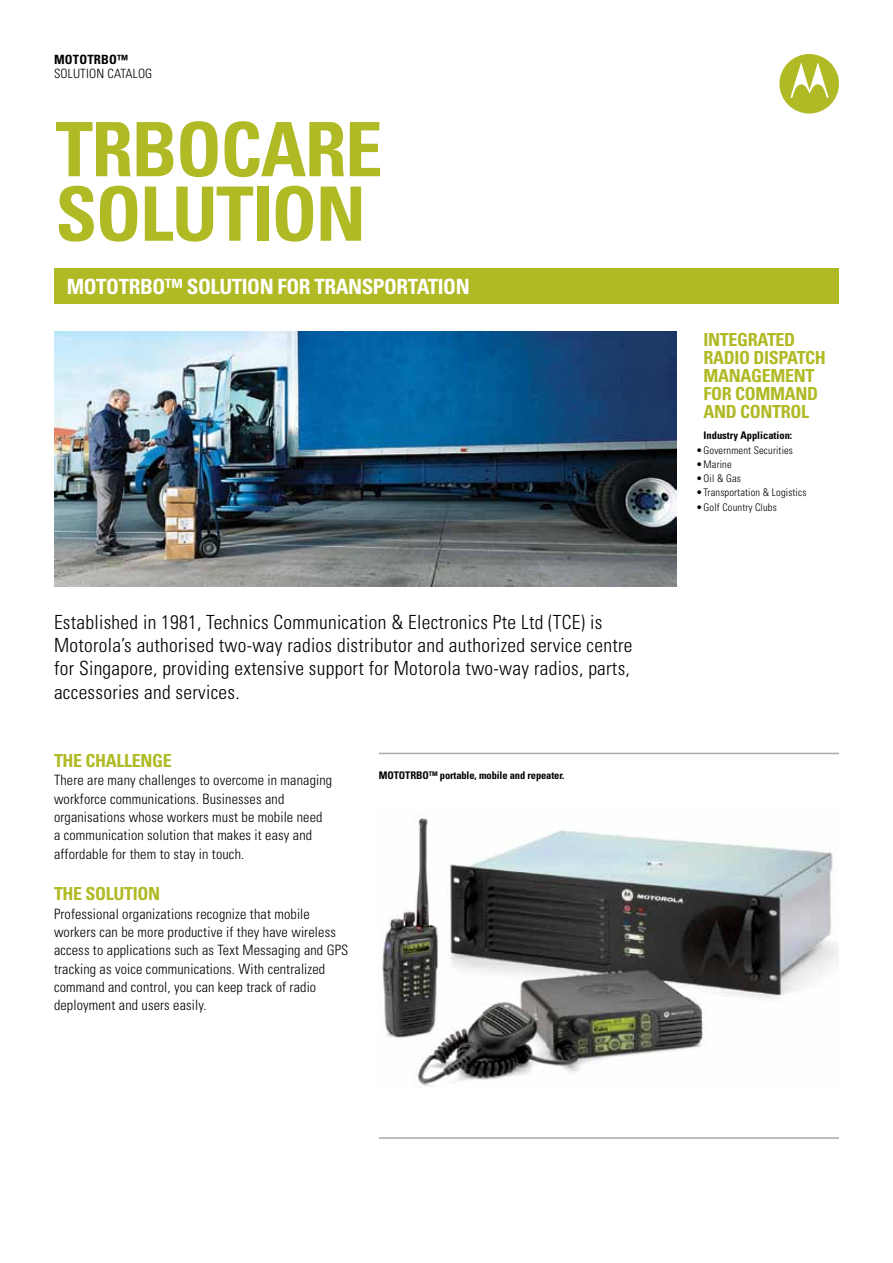
<style>
.page{position:relative;width:893px;height:1263px;background:#fff}
.page>*{position:absolute;margin:0;border:0;box-sizing:border-box;transform-origin:0 0}
.t1{font:700 condensed 75px/64.5px "Univers";letter-spacing:-.02em;color:#b0ba25}
.t2{font:700 condensed 21px "Univers";letter-spacing:-.02em;color:#fff}
.t3{font:300 condensed 19.5px/23.2px "Univers";letter-spacing:.015em;color:#000}
.t4{font:700 condensed 18px/18px "Univers";letter-spacing:-.02em;color:#b0ba25}
.t5{font:300 condensed 14.25px/18.3px "Univers";letter-spacing:.01em;color:#000}
.t6{font:300 condensed 12.75px "Univers";letter-spacing:.015em;color:#000}
.t7{font:700 condensed 12.75px "Univers";letter-spacing:.015em;color:#000}
.t8{font:300 condensed 10.5px "Univers";letter-spacing:.015em;color:#000}
.t9{font:700 condensed 10.5px "Univers";letter-spacing:-.01em;color:#000}
</style>
<div class="page">
<div style="left:779px;top:54px;width:60px;height:60px;background:#b0ba25;border-radius:50%"></div>
<svg style="left:790px;top:62px;width:39px;height:36px"></svg>
<div style="left:54px;top:269px;width:785px;height:35px;background:#b0ba25"></div>
<img style="left:54px;top:331px;width:622px;height:255px">
<hr style="left:379px;top:1137px;width:460px;height:2px;background:#afa9a6">
<img style="left:379px;top:818px;width:460px;height:269px">
<hr style="left:379px;top:753px;width:460px;height:1px;background:#afa9a6">
<p class="t7" style="left:54px;top:52px;width:76px">MOTOTRBO™</p>
<p class="t6" style="left:54px;top:66px;width:100px">SOLUTION CATALOG</p>
<h1 class="t1" style="left:56px;top:117px;width:329px">TRBOCARE<br>SOLUTION</h1>
<h2 class="t2" style="left:67px;top:274px;width:404px">MOTOTRBO™ SOLUTION FOR TRANSPORTATION</h2>
<p class="t3" style="left:54px;top:610px;width:580px">Established in 1981, Technics Communication &amp; Electronics Pte Ltd (TCE) is Motorola’s authorised two-way radios distributor and authorized service centre for Singapore, providing extensive support for Motorola two-way radios, parts, accessories and services.</p>
<p class="t4" style="left:54px;top:751px;width:119px">THE CHALLENGE</p>
<p class="t5" style="left:54px;top:771px;width:280px">There are many challenges to overcome in managing workforce communications. Businesses and organisations whose workers must be mobile need a communication solution that makes it easy and affordable for them to stay in touch.</p>
<p class="t4" style="left:54px;top:885px;width:108px">THE SOLUTION</p>
<p class="t5" style="left:54px;top:904px;width:296px">Professional organizations recognize that mobile workers can be more productive if they have wireless access to applications such as Text Messaging and GPS tracking as voice communications. With centralized command and control, you can keep track of radio deployment and users easily.</p>
<p class="t9" style="left:379px;top:769px;width:187px">MOTOTRBO™ portable, mobile and repeater.</p>
<p class="t4" style="left:704px;top:330px;width:124px">INTEGRATED<br>RADIO DISPATCH<br>MANAGEMENT<br>FOR COMMAND<br>AND CONTROL</p>
<p class="t9" style="left:704px;top:429px;width:90px">Industry Application:</p>
<p class="t8" style="left:696px;top:444px;width:98px">• Government Securities</p>
<p class="t8" style="left:696px;top:458px;width:37px">• Marine</p>
<p class="t8" style="left:696px;top:472px;width:46px">• Oil &amp; Gas</p>
<p class="t8" style="left:696px;top:486px;width:112px">• Transportation &amp; Logistics</p>
<p class="t8" style="left:696px;top:501px;width:82px">• Golf Country Clubs</p>
</div>
